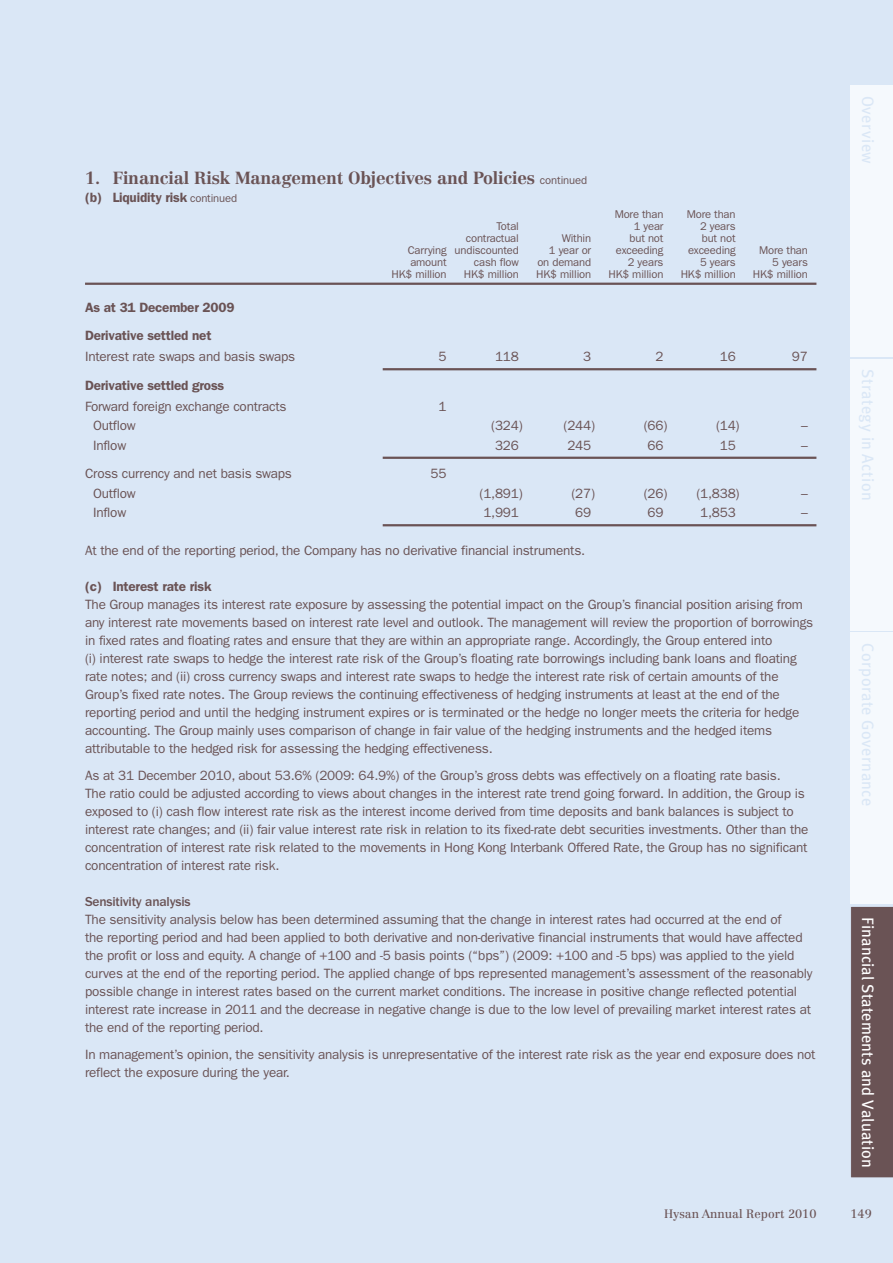
<style>
.page{position:relative;width:893px;height:1263px;background:#dae7f6}
.page>*{position:absolute;margin:0;border:0;box-sizing:border-box;transform-origin:0 0}
.t1{font:700 17.25px "Centennial LT Std";letter-spacing:-.01em;color:#6a5355}
.t2{font:16.5px "Meta Plus";letter-spacing:.025em;color:#dae7f6}
.t3{font:16.5px "Meta Plus";letter-spacing:.01em;color:#fff}
.t4{font:13.5px/18px "ITC Franklin Gothic Std";letter-spacing:-.015em;color:#6a5355}
.t5{font:600 13.5px/28.5px "ITC Franklin Gothic Std";letter-spacing:-.015em;color:#6a5355}
.t6{font:12px "Centennial LT Std";color:#6a5355}
.t7{font:11.25px "ITC Franklin Gothic Std";letter-spacing:-.015em;color:#6a5355}
.s1{font-family:"ITC Franklin Gothic Std";font-weight:400;font-size:11.25px}
.s2{font-weight:400;font-size:11.25px}
.s3{font-weight:600}
.s4{font-weight:500}
</style>
<div class="page">
<div style="left:850px;top:85px;width:43px;height:272px;background:#f5f9fd"></div>
<div style="left:850px;top:632px;width:43px;height:272px;background:#f5f9fd"></div>
<div style="left:850px;top:359px;width:43px;height:271px;background:#f5f9fd"></div>
<div style="left:851px;top:906px;width:42px;height:272px;background:#6a5355"></div>
<hr style="left:85px;top:283px;width:731px;height:2px;background:#6a5355">
<hr style="left:383px;top:368px;width:433px;height:2px;background:#6a5355">
<hr style="left:383px;top:457px;width:433px;height:2px;background:#6a5355">
<hr style="left:383px;top:524px;width:433px;height:2px;background:#6a5355">
<p class="t1" style="left:85px;top:168px;width:504px">1. Financial Risk Management Objectives and Policies <span class="s1">continued</span></p>
<p class="t5" style="left:85px;top:183px;width:154px">(b) Liquidity risk <span class="s2">continued</span></p>
<p class="t7" style="left:615px;top:208px;width:50px">More than</p>
<p class="t7" style="left:687px;top:208px;width:50px">More than</p>
<p class="t7" style="left:497px;top:220px;width:24px">Total</p>
<p class="t7" style="left:634px;top:220px;width:31px">1 year</p>
<p class="t7" style="left:700px;top:220px;width:37px">2 years</p>
<p class="t7" style="left:466px;top:232px;width:54px">contractual</p>
<p class="t7" style="left:562px;top:232px;width:31px">Within</p>
<p class="t7" style="left:630px;top:232px;width:35px">but not</p>
<p class="t7" style="left:702px;top:232px;width:35px">but not</p>
<p class="t7" style="left:408px;top:244px;width:113px">Carrying undiscounted</p>
<p class="t7" style="left:549px;top:244px;width:44px">1 year or</p>
<p class="t7" style="left:616px;top:244px;width:49px">exceeding</p>
<p class="t7" style="left:688px;top:244px;width:49px">exceeding</p>
<p class="t7" style="left:759px;top:244px;width:50px">More than</p>
<p class="t7" style="left:410px;top:256px;width:38px">amount</p>
<p class="t7" style="left:474px;top:256px;width:46px">cash flow</p>
<p class="t7" style="left:537px;top:256px;width:55px">on demand</p>
<p class="t7" style="left:628px;top:256px;width:37px">2 years</p>
<p class="t7" style="left:700px;top:256px;width:37px">5 years</p>
<p class="t7" style="left:772px;top:256px;width:37px">5 years</p>
<p class="t7" style="left:392px;top:268px;width:57px">HK$ million</p>
<p class="t7" style="left:464px;top:268px;width:57px">HK$ million</p>
<p class="t7" style="left:536px;top:268px;width:57px">HK$ million</p>
<p class="t7" style="left:608px;top:268px;width:57px">HK$ million</p>
<p class="t7" style="left:681px;top:268px;width:57px">HK$ million</p>
<p class="t7" style="left:753px;top:268px;width:57px">HK$ million</p>
<p class="t5" style="left:85px;top:293px;width:151px">As at 31 December 2009<br>Derivative settled net</p>
<p class="t4" style="left:85px;top:348px;width:212px">Interest rate swaps and basis swaps</p>
<p class="t4" style="left:439px;top:348px;width:10px">5</p>
<p class="t4" style="left:495px;top:348px;width:25px">118</p>
<p class="t4" style="left:583px;top:348px;width:10px">3</p>
<p class="t4" style="left:655px;top:348px;width:10px">2</p>
<p class="t4" style="left:720px;top:348px;width:17px">16</p>
<p class="t4" style="left:792px;top:348px;width:17px">97</p>
<p class="t4" style="left:85px;top:375px;width:203px;line-height:21px"><span class="s3">Derivative settled gross<br></span>Forward foreign exchange contracts</p>
<p class="t4" style="left:438px;top:397px;width:10px">1</p>
<p class="t4" style="left:93px;top:417px;width:44px">Outflow</p>
<p class="t4" style="left:491px;top:417px;width:33px">(324)</p>
<p class="t4" style="left:563px;top:417px;width:33px">(244)</p>
<p class="t4" style="left:644px;top:417px;width:25px">(66)</p>
<p class="t4" style="left:716px;top:417px;width:25px">(14)</p>
<p class="t4" style="left:801px;top:417px;width:8px">–</p>
<p class="t4" style="left:93px;top:436px;width:35px">Inflow</p>
<p class="t4" style="left:495px;top:436px;width:25px">326</p>
<p class="t4" style="left:567px;top:436px;width:25px">245</p>
<p class="t4" style="left:648px;top:436px;width:17px">66</p>
<p class="t4" style="left:720px;top:436px;width:17px">15</p>
<p class="t4" style="left:801px;top:436px;width:8px">–</p>
<p class="t4" style="left:85px;top:465px;width:208px">Cross currency and net basis swaps</p>
<p class="t4" style="left:430px;top:465px;width:17px">55</p>
<p class="t4" style="left:93px;top:484px;width:44px">Outflow</p>
<p class="t4" style="left:479px;top:484px;width:45px">(1,891)</p>
<p class="t4" style="left:571px;top:484px;width:25px">(27)</p>
<p class="t4" style="left:644px;top:484px;width:97px">(26) (1,838)</p>
<p class="t4" style="left:801px;top:484px;width:8px">–</p>
<p class="t4" style="left:93px;top:504px;width:35px">Inflow</p>
<p class="t4" style="left:483px;top:504px;width:37px">1,991</p>
<p class="t4" style="left:575px;top:504px;width:17px">69</p>
<p class="t4" style="left:648px;top:504px;width:17px">69</p>
<p class="t4" style="left:700px;top:504px;width:37px">1,853</p>
<p class="t4" style="left:801px;top:504px;width:8px">–</p>
<p class="t4" style="left:85px;top:541px;width:502px">At the end of the reporting period, the Company has no derivative financial instruments.</p>
<p class="t4" style="left:85px;top:577px;width:730px"><span class="s3">(c) Interest rate risk<br></span>The Group manages its interest rate exposure by assessing the potential impact on the Group’s financial position arising from any interest rate movements based on interest rate level and outlook. The management will review the proportion of borrowings in fixed rates and floating rates and ensure that they are within an appropriate range. Accordingly, the Group entered into<br>(i) interest rate swaps to hedge the interest rate risk of the Group’s floating rate borrowings including bank loans and floating rate notes; and (ii) cross currency swaps and interest rate swaps to hedge the interest rate risk of certain amounts of the Group’s fixed rate notes. The Group reviews the continuing effectiveness of hedging instruments at least at the end of the reporting period and until the hedging instrument expires or is terminated or the hedge no longer meets the criteria for hedge accounting. The Group mainly uses comparison of change in fair value of the hedging instruments and the hedged items attributable to the hedged risk for assessing the hedging effectiveness.</p>
<p class="t4" style="left:85px;top:766px;width:725px">As at 31 December 2010, about 53.6% (2009: 64.9%) of the Group’s gross debts was effectively on a floating rate basis.<br>The ratio could be adjusted according to views about changes in the interest rate trend going forward. In addition, the Group is exposed to (i) cash flow interest rate risk as the interest income derived from time deposits and bank balances is subject to interest rate changes; and (ii) fair value interest rate risk in relation to its fixed-rate debt securities investments. Other than the concentration of interest rate risk related to the movements in Hong Kong Interbank Offered Rate, the Group has no significant concentration of interest rate risk.</p>
<p class="t4" style="left:85px;top:892px;width:729px"><span class="s4">Sensitivity analysis<br></span>The sensitivity analysis below has been determined assuming that the change in interest rates had occurred at the end of<br>the reporting period and had been applied to both derivative and non-derivative financial instruments that would have affected the profit or loss and equity. A change of +100 and -5 basis points (“bps”) (2009: +100 and -5 bps) was applied to the yield curves at the end of the reporting period. The applied change of bps represented management’s assessment of the reasonably possible change in interest rates based on the current market conditions. The increase in positive change reflected potential interest rate increase in 2011 and the decrease in negative change is due to the low level of prevailing market interest rates at the end of the reporting period.</p>
<p class="t4" style="left:85px;top:1045px;width:732px">In management’s opinion, the sensitivity analysis is unrepresentative of the interest rate risk as the year end exposure does not reflect the exposure during the year.</p>
<p class="t2" style="left:877px;top:96px;width:70px;rotate:90deg">Overview</p>
<p class="t2" style="left:878px;top:369px;width:133px;rotate:90deg">Strategy in Action</p>
<p class="t2" style="left:878px;top:643px;width:165px;rotate:90deg">Corporate Governance</p>
<p class="t3" style="left:878px;top:917px;width:252px;rotate:90deg">Financial Statements and Valuation</p>
<p class="t6" style="left:664px;top:1207px;width:154px">Hysan Annual Report 2010</p>
<p class="t6" style="left:850px;top:1207px;width:23px">149</p>
</div>
